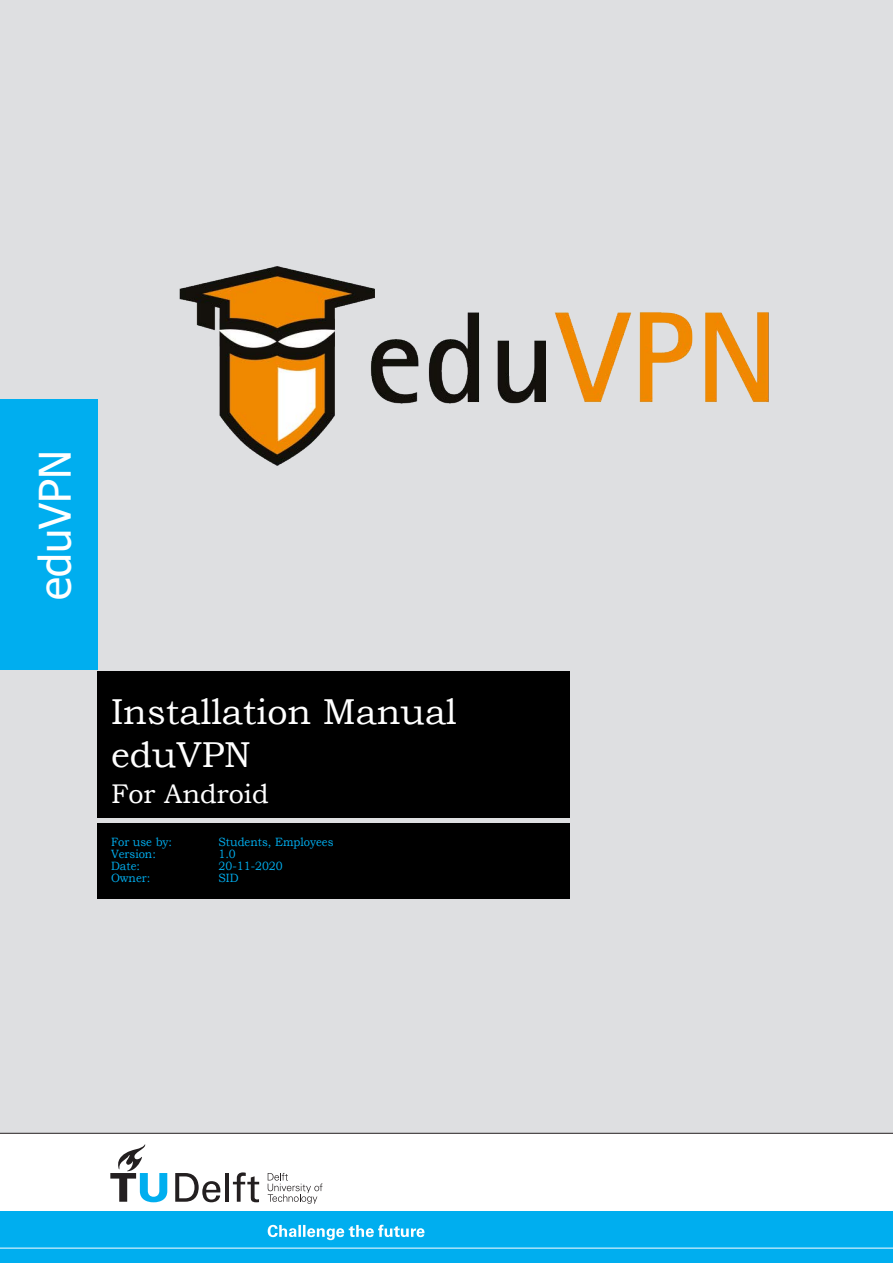
<style>
.page{position:relative;width:893px;height:1263px;background:#dedfe1}
.page>*{position:absolute;margin:0;border:0;box-sizing:border-box;transform-origin:0 0}
.OS_voorblad{font:43.35px "Tahoma";color:#fff}
._1_header_voorblad{font:36px/42.9px "Bookman Old Style";color:#fff}
._1_header_voorblad-2{font:27px "Bookman Old Style";color:#fff}
.voorblad-klein{font:12px/12px "Bookman Old Style";color:#00aeef;scale:.93 1}
</style>
<div class="page">
<div style="left:0;top:1133px;width:893px;height:130px;background:#fff"></div>
<div style="left:0;top:1212px;width:893px;height:51px;background:#00aeef"></div>
<hr style="left:0;top:1248px;width:893px;height:1px;background:#fff">
<svg style="left:268px;top:1173px;width:54px;height:31px"></svg>
<hr style="left:225px;top:1173px;width:4px;height:29px;background:#231f20">
<svg style="left:110px;top:1144px;width:57px;height:58px"></svg>
<svg style="left:233px;top:1172px;width:26px;height:30px"></svg>
<svg style="left:175px;top:1173px;width:45px;height:29px"></svg>
<svg style="left:268px;top:1225px;width:157px;height:15px"></svg>
<hr style="left:0;top:1133px;width:893px;height:1px;background:#231f20">
<div style="left:97px;top:671px;width:473px;height:147px;background:#000"></div>
<div style="left:0;top:400px;width:97px;height:270px;background:#00aeef"></div>
<div style="left:97px;top:824px;width:473px;height:75px;background:#000"></div>
<img style="left:179px;top:266px;width:590px;height:200px">
<p class="OS_voorblad" style="left:26px;top:600px;width:151px;rotate:-90deg">eduVPN</p>
<p class="_1_header_voorblad" style="left:111px;top:690px;width:347px">Installation Manual eduVPN</p>
<p class="_1_header_voorblad-2" style="left:111px;top:776px;width:159px">For Android</p>
<p class="voorblad-klein" style="left:111px;top:836px;width:67px">For use by:</p>
<p class="voorblad-klein" style="left:111px;top:848px;width:50px">Version:</p>
<p class="voorblad-klein" style="left:111px;top:860px;width:33px">Date:</p>
<p class="voorblad-klein" style="left:111px;top:872px;width:44px">Owner:</p>
<p class="voorblad-klein" style="left:218px;top:836px;width:125px">Students, Employees<br>1.0<br>20-11-2020<br>SID</p>
</div>
